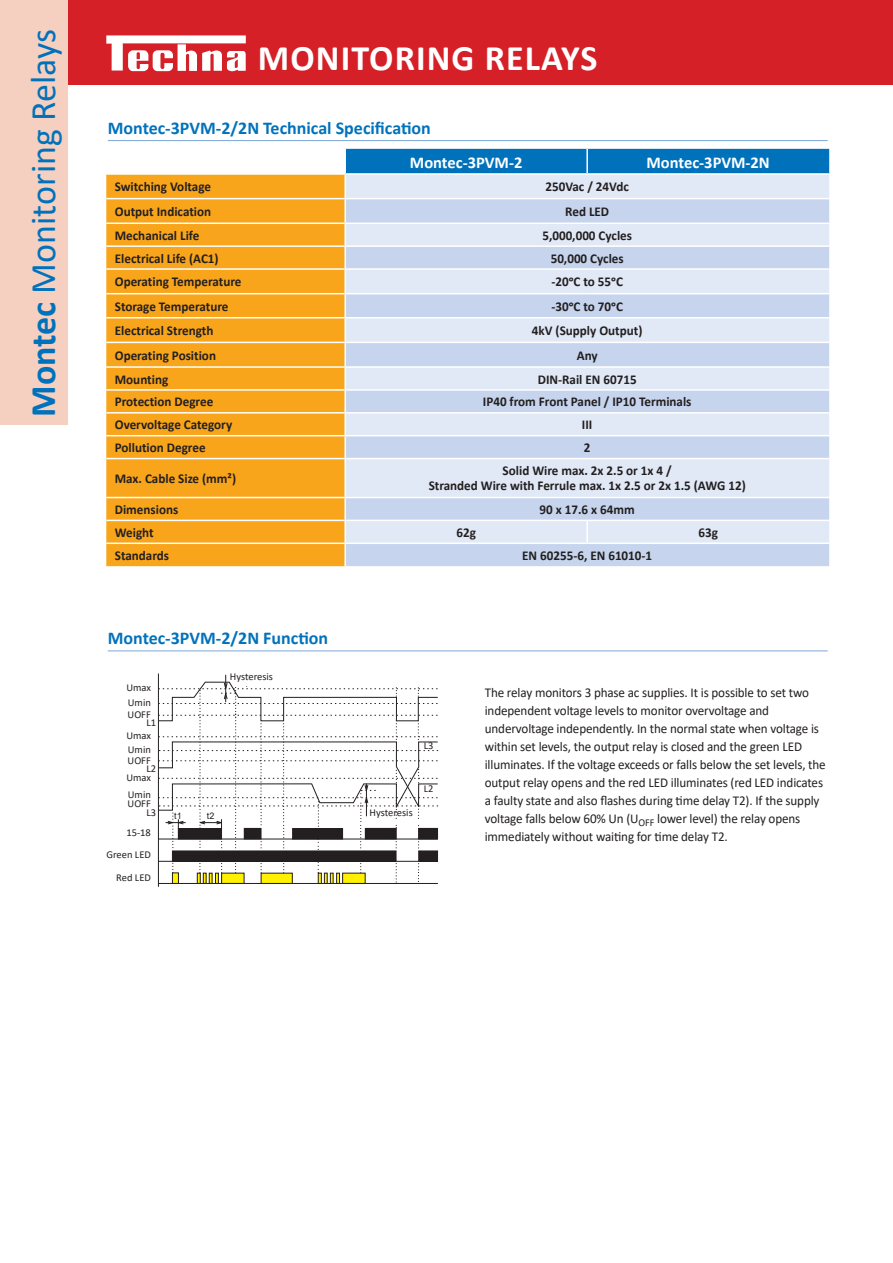
<style>
.page{position:relative;width:893px;height:1263px;background:#fff}
.page>*{position:absolute;margin:0;border:0;box-sizing:border-box;transform-origin:0 0}
.t1{font:36px "Calibri";color:#0072bc}
.t2{font:700 36px "Calibri";letter-spacing:.03em;color:#fff}
.underlineheading{font:700 18px "Calibri";color:#0072bc}
.t3{font:700 16.5px "Calibri";color:#fff}
.t4{font:700 13.5px "Calibri";color:#231f20}
.t5{font:13.5px/18px "Calibri";letter-spacing:-.01em;color:#231f20}
.t6{font:10.5px "Calibri";color:#231f20}
.t7{font:9px "Arial";color:#231f20}
.s1{font-weight:700}
</style>
<div class="page">
<div style="left:0;top:0;width:893px;height:85px;background:#d52027"></div>
<div style="left:0;top:0;width:68px;height:425px;background:#f5cfc0"></div>
<svg style="left:106px;top:35px;width:140px;height:36px"></svg>
<hr style="left:108px;top:140px;width:720px;height:1px;background:#7ca7d8">
<div style="left:346px;top:149px;width:483px;height:24px;background:#0072bc"></div>
<svg style="left:106px;top:175px;width:238px;height:391px;background:#f9a61f"></svg>
<div style="left:346px;top:175px;width:483px;height:23px;background:#e1e9f6"></div>
<svg style="left:346px;top:199px;width:483px;height:367px;background:#d3dff1"></svg>
<hr style="left:106px;top:198px;width:239px;height:1px;background:#fff">
<hr style="left:106px;top:222px;width:239px;height:2px;background:#fff">
<hr style="left:106px;top:245px;width:239px;height:2px;background:#fff">
<hr style="left:106px;top:268px;width:239px;height:2px;background:#fff">
<hr style="left:106px;top:293px;width:239px;height:1px;background:#fff">
<hr style="left:106px;top:317px;width:239px;height:1px;background:#fff">
<hr style="left:106px;top:342px;width:239px;height:1px;background:#fff">
<hr style="left:106px;top:366px;width:239px;height:2px;background:#fff">
<hr style="left:106px;top:389px;width:239px;height:2px;background:#fff">
<hr style="left:345px;top:389px;width:242px;height:2px;background:#fff">
<hr style="left:587px;top:389px;width:242px;height:2px;background:#fff">
<hr style="left:106px;top:412px;width:239px;height:2px;background:#fff">
<hr style="left:345px;top:412px;width:242px;height:2px;background:#fff">
<hr style="left:587px;top:412px;width:242px;height:2px;background:#fff">
<hr style="left:106px;top:435px;width:239px;height:1px;background:#fff">
<hr style="left:345px;top:435px;width:242px;height:1px;background:#fff">
<hr style="left:587px;top:435px;width:242px;height:1px;background:#fff">
<hr style="left:106px;top:458px;width:239px;height:1px;background:#fff">
<hr style="left:345px;top:458px;width:242px;height:1px;background:#fff">
<hr style="left:587px;top:458px;width:242px;height:1px;background:#fff">
<hr style="left:106px;top:497px;width:239px;height:1px;background:#fff">
<hr style="left:345px;top:497px;width:242px;height:1px;background:#fff">
<hr style="left:587px;top:497px;width:242px;height:1px;background:#fff">
<hr style="left:106px;top:520px;width:239px;height:1px;background:#fff">
<hr style="left:345px;top:520px;width:242px;height:1px;background:#fff">
<hr style="left:587px;top:520px;width:242px;height:1px;background:#fff">
<hr style="left:106px;top:542px;width:239px;height:2px;background:#fff">
<hr style="left:345px;top:542px;width:242px;height:2px;background:#fff">
<hr style="left:587px;top:542px;width:242px;height:2px;background:#fff">
<hr style="left:586px;top:149px;width:2px;height:24px;background:#fff">
<hr style="left:345px;top:222px;width:242px;height:2px;background:#fff">
<hr style="left:587px;top:222px;width:242px;height:2px;background:#fff">
<hr style="left:345px;top:245px;width:242px;height:2px;background:#fff">
<hr style="left:587px;top:245px;width:242px;height:2px;background:#fff">
<hr style="left:345px;top:268px;width:242px;height:2px;background:#fff">
<hr style="left:587px;top:268px;width:242px;height:2px;background:#fff">
<hr style="left:345px;top:293px;width:242px;height:1px;background:#fff">
<hr style="left:587px;top:293px;width:242px;height:1px;background:#fff">
<hr style="left:345px;top:317px;width:242px;height:1px;background:#fff">
<hr style="left:587px;top:317px;width:242px;height:1px;background:#fff">
<hr style="left:345px;top:342px;width:242px;height:1px;background:#fff">
<hr style="left:587px;top:342px;width:242px;height:1px;background:#fff">
<hr style="left:345px;top:366px;width:242px;height:2px;background:#fff">
<hr style="left:587px;top:366px;width:242px;height:2px;background:#fff">
<hr style="left:586px;top:521px;width:2px;height:21px;background:#fff">
<hr style="left:108px;top:651px;width:720px;height:1px;background:#7ca7d8">
<div style="left:343px;top:873px;width:22px;height:10px;background:#fff101"></div>
<div style="left:261px;top:873px;width:31px;height:10px;background:#fff101"></div>
<div style="left:221px;top:873px;width:23px;height:10px;background:#fff101"></div>
<div style="left:172px;top:873px;width:6px;height:10px;background:#fff101"></div>
<svg style="left:318px;top:862px;width:22px;height:21px"></svg>
<div style="left:336px;top:873px;width:4px;height:11px;border:1px solid #231f20"></div>
<div style="left:330px;top:873px;width:4px;height:11px;border:1px solid #231f20"></div>
<div style="left:324px;top:873px;width:4px;height:11px;border:1px solid #231f20"></div>
<div style="left:318px;top:873px;width:4px;height:11px;border:1px solid #231f20"></div>
<div style="left:215px;top:873px;width:4px;height:11px;border:1px solid #231f20"></div>
<svg style="left:197px;top:863px;width:15px;height:20px"></svg>
<svg style="left:396px;top:863px;width:1px;height:19px"></svg>
<hr style="left:158px;top:883px;width:280px;height:1px;background:#231f20">
<div style="left:419px;top:851px;width:19px;height:10px;background:#231f20"></div>
<div style="left:418px;top:850px;width:20px;height:12px;border:1px solid #231f20"></div>
<div style="left:172px;top:851px;width:224px;height:10px;background:#231f20"></div>
<div style="left:172px;top:850px;width:224px;height:12px;border:1px solid #231f20"></div>
<div style="left:261px;top:873px;width:32px;height:11px;border:1px solid #231f20"></div>
<div style="left:172px;top:872px;width:7px;height:12px;border:1px solid #231f20"></div>
<hr style="left:158px;top:673px;width:1px;height:214px;background:#231f20">
<svg style="left:418px;top:863px;width:1px;height:19px"></svg>
<hr style="left:158px;top:861px;width:280px;height:1px;background:#231f20">
<svg style="left:158px;top:675px;width:280px;height:175px"></svg>
<h1 class="t1" style="left:18px;top:417px;width:389px;rotate:-90deg"><span class="s1">Montec</span> Monitoring Relays</h1>
<h1 class="t2" style="left:258px;top:33px;width:341px">MONITORING RELAYS</h1>
<p class="underlineheading" style="left:108px;top:115px;width:325px">Montec-3PVM-2/2N Technical Specification</p>
<p class="t3" style="left:410px;top:150px;width:114px">Montec-3PVM-2</p>
<p class="t3" style="left:646px;top:150px;width:125px">Montec-3PVM-2N</p>
<p class="t4" style="left:115px;top:177px;width:98px">Switching Voltage</p>
<p class="t4" style="left:545px;top:177px;width:85px">250Vac / 24Vdc</p>
<p class="t4" style="left:115px;top:202px;width:98px">Output Indication</p>
<p class="t4" style="left:565px;top:202px;width:45px">Red LED</p>
<p class="t4" style="left:115px;top:226px;width:86px">Mechanical Life</p>
<p class="t4" style="left:542px;top:226px;width:91px">5,000,000 Cycles</p>
<p class="t4" style="left:115px;top:249px;width:105px">Electrical Life (AC1)</p>
<p class="t4" style="left:551px;top:249px;width:75px">50,000 Cycles</p>
<p class="t4" style="left:115px;top:272px;width:128px">Operating Temperature</p>
<p class="t4" style="left:551px;top:272px;width:73px">-20oC to 55oC</p>
<p class="t4" style="left:115px;top:297px;width:115px">Storage Temperature</p>
<p class="t4" style="left:551px;top:297px;width:73px">-30oC to 70oC</p>
<p class="t4" style="left:115px;top:321px;width:100px">Electrical Strength</p>
<p class="t4" style="left:532px;top:321px;width:112px">4kV (Supply Output)</p>
<p class="t4" style="left:115px;top:346px;width:103px">Operating Position</p>
<p class="t4" style="left:577px;top:346px;width:22px">Any</p>
<p class="t4" style="left:115px;top:369px;width:55px">Mounting</p>
<p class="t4" style="left:538px;top:369px;width:100px">DIN-Rail EN 60715</p>
<p class="t4" style="left:115px;top:392px;width:100px">Protection Degree</p>
<p class="t4" style="left:483px;top:392px;width:210px">IP40 from Front Panel / IP10 Terminals</p>
<p class="t4" style="left:115px;top:415px;width:119px">Overvoltage Category</p>
<p class="t4" style="left:582px;top:415px;width:12px">III</p>
<p class="t4" style="left:115px;top:438px;width:92px">Pollution Degree</p>
<p class="t4" style="left:584px;top:438px;width:8px">2</p>
<p class="t4" style="left:115px;top:469px;width:123px">Max. Cable Size (mm²)</p>
<p class="t4" style="left:503px;top:461px;width:171px">Solid Wire max. 2x 2.5 or 1x 4 /</p>
<p class="t4" style="left:429px;top:476px;width:319px">Stranded Wire with Ferrule max. 1x 2.5 or 2x 1.5 (AWG 12)</p>
<p class="t4" style="left:115px;top:500px;width:65px">Dimensions</p>
<p class="t4" style="left:540px;top:500px;width:97px">90 x 17.6 x 64mm</p>
<p class="t4" style="left:115px;top:523px;width:40px">Weight</p>
<p class="t4" style="left:456px;top:523px;width:21px">62g</p>
<p class="t4" style="left:698px;top:523px;width:21px">63g</p>
<p class="t4" style="left:115px;top:546px;width:56px">Standards</p>
<p class="t4" style="left:522px;top:546px;width:131px">EN 60255-6, EN 61010-1</p>
<p class="underlineheading" style="left:108px;top:626px;width:222px">Montec-3PVM-2/2N Function</p>
<p class="t6" style="left:126px;top:680px;width:26px">Umax</p>
<p class="t6" style="left:128px;top:695px;width:25px">Umin</p>
<p class="t6" style="left:128px;top:707px;width:25px">UOFF</p>
<p class="t6" style="left:126px;top:728px;width:26px">Umax</p>
<p class="t6" style="left:128px;top:742px;width:25px">Umin</p>
<p class="t6" style="left:128px;top:753px;width:25px">UOFF</p>
<p class="t6" style="left:126px;top:770px;width:26px">Umax</p>
<p class="t6" style="left:128px;top:787px;width:25px">Umin</p>
<p class="t6" style="left:128px;top:796px;width:25px">UOFF</p>
<p class="t6" style="left:126px;top:825px;width:26px">15-18</p>
<p class="t6" style="left:106px;top:847px;width:46px">Green LED</p>
<p class="t6" style="left:116px;top:870px;width:36px">Red LED</p>
<p class="t6" style="left:146px;top:715px;width:11px">L1</p>
<p class="t6" style="left:146px;top:761px;width:11px">L2</p>
<p class="t6" style="left:146px;top:805px;width:11px">L3</p>
<p class="t6" style="left:230px;top:669px;width:45px">Hysteresis</p>
<p class="t7" style="left:174px;top:810px;width:9px">t1</p>
<p class="t7" style="left:207px;top:810px;width:9px">t2</p>
<p class="t6" style="left:370px;top:805px;width:45px">Hysteresis</p>
<p class="t6" style="left:424px;top:739px;width:11px">L3</p>
<p class="t6" style="left:424px;top:781px;width:11px">L2</p>
<p class="t5" style="left:485px;top:683px;width:343px">The relay monitors 3 phase ac supplies. It is possible to set two independent voltage levels to monitor overvoltage and undervoltage independently. In the normal state when voltage is within set levels, the output relay is closed and the green LED illuminates. If the voltage exceeds or falls below the set levels, the output relay opens and the red LED illuminates (red LED indicates a faulty state and also flashes during time delay T2). If the supply voltage falls below 60% Un (U<sub>OFF</sub> lower level) the relay opens immediately without waiting for time delay T2.</p>
</div>
